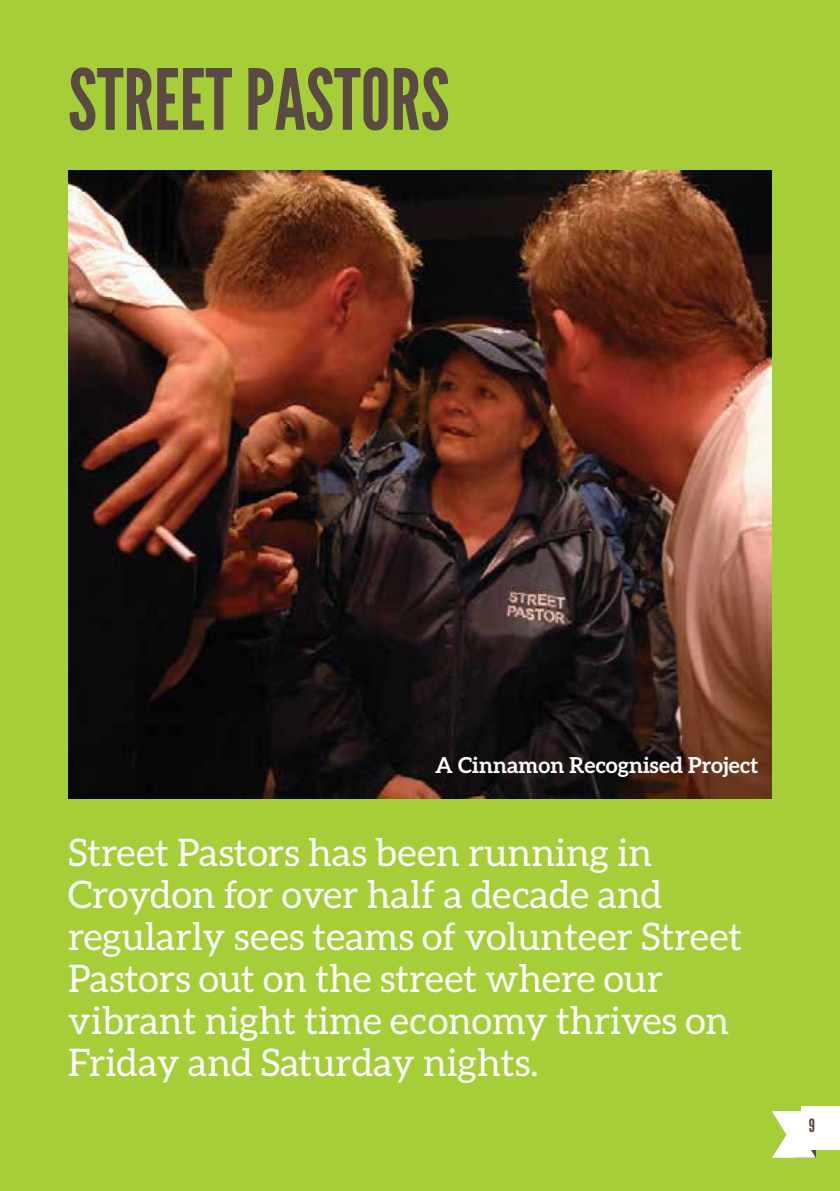
<style>
.page{position:relative;width:840px;height:1191px;background:#fff}
.page>*{position:absolute;margin:0;border:0;box-sizing:border-box;transform-origin:0 0}
.t1{font:84px "League Gothic";color:#5a4a42}
.t2{font:38px/42px "Aleo";color:#fff}
.t3{font:700 22px "Aleo";color:#fff}
.t4{font:18.2px "League Gothic";color:#5a4a42}
</style>
<div class="page">
<div style="left:0;top:0;width:839px;height:1191px;background:#a6ce39"></div>
<img style="left:68px;top:170px;width:703px;height:628px">
<svg style="left:772px;top:1111px;width:43px;height:46px"></svg>
<div style="left:800px;top:1106px;width:39px;height:43px;background:#fff"></div>
<h1 class="t1" style="left:68px;top:50px;width:380px">STREET PASTORS</h1>
<p class="t3" style="left:435px;top:752px;width:324px">A Cinnamon Recognised Project</p>
<p class="t2" style="left:68px;top:830px;width:675px">Street Pastors has been running in Croydon for over half a decade and regularly sees teams of volunteer Street Pastors out on the street where our vibrant night time economy thrives on Friday and Saturday nights.</p>
<p class="t4" style="left:808px;top:1115px;width:8px">9</p>
</div>
